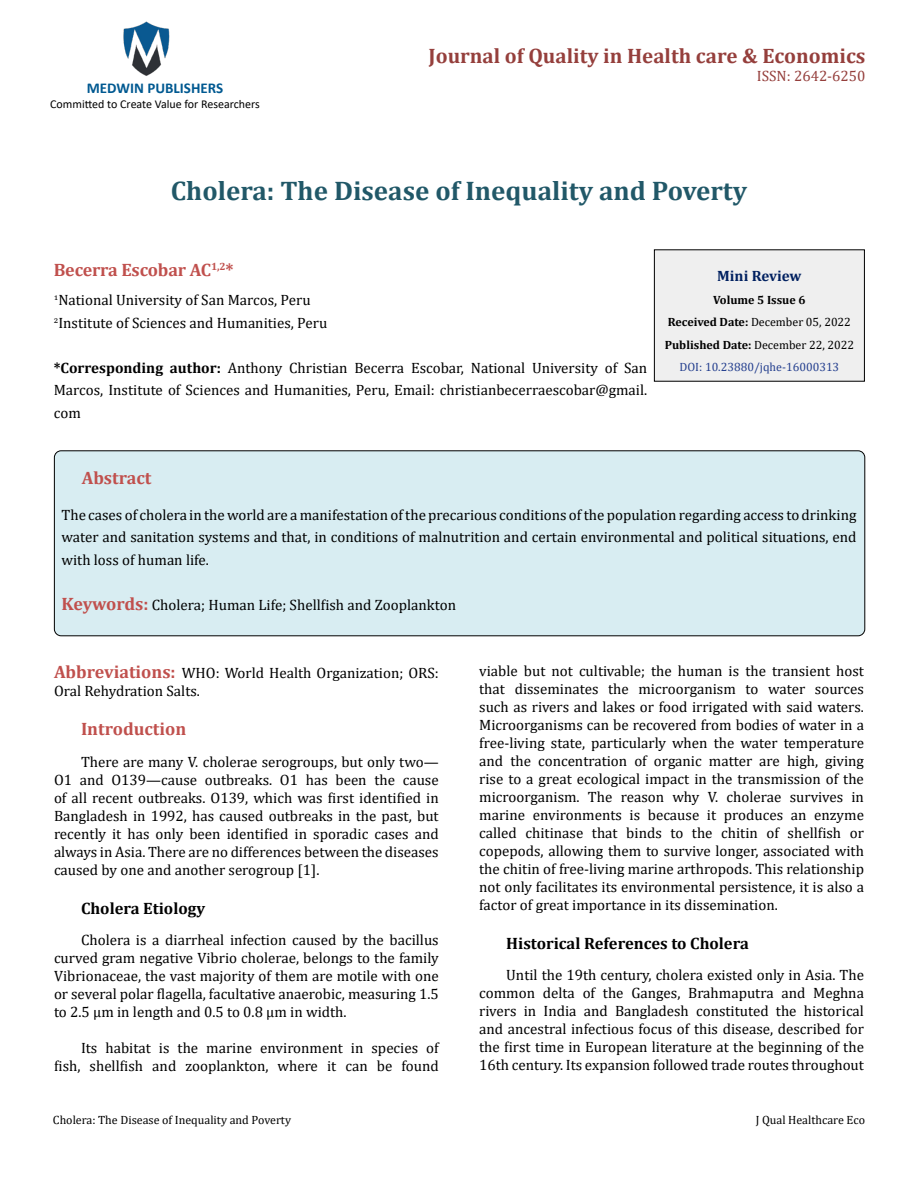
<style>
.page{position:relative;width:918px;height:1188px;background:#fff}
.page>*{position:absolute;margin:0;border:0;box-sizing:border-box;transform-origin:0 0}
.t1{font:700 27px "Cambria";color:#215868}
.t2{font:700 21px "Cambria";color:#953f3c}
.t3{font:700 18px "Cambria";letter-spacing:-.005em;color:#c0504d}
.t4{font:700 16.5px "Cambria";color:#000}
.t5{font:15px/18px "Cambria";color:#000;text-align:justify}
.t6{font:700 15px "Calibri";color:#005991}
.t7{font:15px "Cambria";color:#953f3c}
.t8{font:700 15px "Cambria";color:#002060}
.t9{font:700 12px/22.5px "Cambria";color:#000;text-align:center}
.t10{font:12px "Cambria";color:#000}
.t11{font:12px "Calibri";color:#000}
.s1{font-weight:700}
.s2{font-weight:400}
.s3{font-weight:400;color:#25408f}
.s4{font-weight:700;font-size:18px;color:#c0504d}
</style>
<div class="page">
<img style="left:123px;top:21px;width:47px;height:55px">
<div style="left:654px;top:250px;width:210px;height:131px;background:#efefef"></div>
<div style="left:654px;top:249px;width:211px;height:133px;border:1px solid #000"></div>
<div style="left:54px;top:451px;width:811px;height:185px;background:#d8edf2;border-radius:7px"></div>
<div style="left:54px;top:450px;width:811px;height:186px;border:1px solid #000;border-radius:7px"></div>
<p class="t6" style="left:87px;top:78px;width:138px">MEDWIN PUBLISHERS</p>
<p class="t11" style="left:50px;top:95px;width:211px">Committed to Create Value for Researchers</p>
<h2 class="t2" style="left:429px;top:42px;width:438px">Journal of Quality in Health care &amp; Economics</h2>
<p class="t7" style="left:757px;top:68px;width:110px">ISSN: 2642-6250</p>
<h1 class="t1" style="left:171px;top:171px;width:578px">Cholera: The Disease of Inequality and Poverty</h1>
<p class="t3" style="left:54px;top:257px;width:181px">Becerra Escobar AC<sup>1,2</sup>*</p>
<p class="t5" style="left:54px;top:289px;width:275px;line-height:22.5px"><sup>1</sup>National University of San Marcos, Peru<br><sup>2</sup>Institute of Sciences and Humanities, Peru</p>
<p class="t5" style="left:54px;top:357px;width:595px;line-height:22.5px"><span class="s1">*Corresponding author:</span> Anthony Christian Becerra Escobar, National University of San Marcos, Institute of Sciences and Humanities, Peru, Email: christianbecerraescobar@gmail. com</p>
<p class="t8" style="left:717px;top:266px;width:86px">Mini Review</p>
<p class="t9" style="left:665px;top:288px;width:191px">Volume 5 Issue 6<br>Received Date: <span class="s2">December 05, 2022<br></span>Published Date: <span class="s2">December 22, 2022<br></span><span class="s3">DOI: 10.23880/jqhe-16000313</span></p>
<p class="t3" style="left:82px;top:465px;width:71px">Abstract</p>
<p class="t5" style="left:62px;top:503px;width:796px;line-height:22.5px">The cases of cholera in the world are a manifestation of the precarious conditions of the population regarding access to drinking water and sanitation systems and that, in conditions of malnutrition and certain environmental and political situations, end with loss of human life.</p>
<p class="t5" style="left:62px;top:596px;width:396px"><span class="s4">Keywords:</span> Cholera; Human Life; Shellfish and Zooplankton</p>
<p class="t5" style="left:54px;top:664px;width:386px"><span class="s4">Abbreviations:</span> WHO: World Health Organization; ORS:<br>Oral Rehydration Salts.</p>
<p class="t3" style="left:81px;top:716px;width:107px">Introduction</p>
<p class="t5" style="left:54px;top:753px;width:386px;text-indent:27px">There are many V. cholerae serogroups, but only two— O1 and O139—cause outbreaks. O1 has been the cause of all recent outbreaks. O139, which was first identified in Bangladesh in 1992, has caused outbreaks in the past, but recently it has only been identified in sporadic cases and always in Asia. There are no differences between the diseases caused by one and another serogroup [1].</p>
<p class="t4" style="left:81px;top:896px;width:126px">Cholera Etiology</p>
<p class="t5" style="left:54px;top:931px;width:386px;text-indent:27px">Cholera is a diarrheal infection caused by the bacillus curved gram negative Vibrio cholerae, belongs to the family Vibrionaceae, the vast majority of them are motile with one or several polar flagella, facultative anaerobic, measuring 1.5 to 2.5 µm in length and 0.5 to 0.8 µm in width.</p>
<p class="t5" style="left:54px;top:1039px;width:386px;text-align:right">Its habitat is the marine environment in species of fish, shellfish and zooplankton, where it can be found</p>
<p class="t5" style="left:479px;top:662px;width:386px">viable but not cultivable; the human is the transient host that disseminates the microorganism to water sources such as rivers and lakes or food irrigated with said waters.<br>Microorganisms can be recovered from bodies of water in a free-living state, particularly when the water temperature and the concentration of organic matter are high, giving rise to a great ecological impact in the transmission of the microorganism. The reason why V. cholerae survives in marine environments is because it produces an enzyme called chitinase that binds to the chitin of shellfish or copepods, allowing them to survive longer, associated with the chitin of free-living marine arthropods. This relationship not only facilitates its environmental persistence, it is also a factor of great importance in its dissemination.</p>
<p class="t4" style="left:506px;top:932px;width:244px">Historical References to Cholera</p>
<p class="t5" style="left:479px;top:966px;width:386px;text-indent:27px">Until the 19th century, cholera existed only in Asia. The common delta of the Ganges, Brahmaputra and Meghna rivers in India and Bangladesh constituted the historical and ancestral infectious focus of this disease, described for the first time in European literature at the beginning of the 16th century. Its expansion followed trade routes throughout</p>
<p class="t10" style="left:53px;top:1113px;width:240px">Cholera: The Disease of Inequality and Poverty</p>
<p class="t10" style="left:756px;top:1113px;width:111px">J Qual Healthcare Eco</p>
</div>
